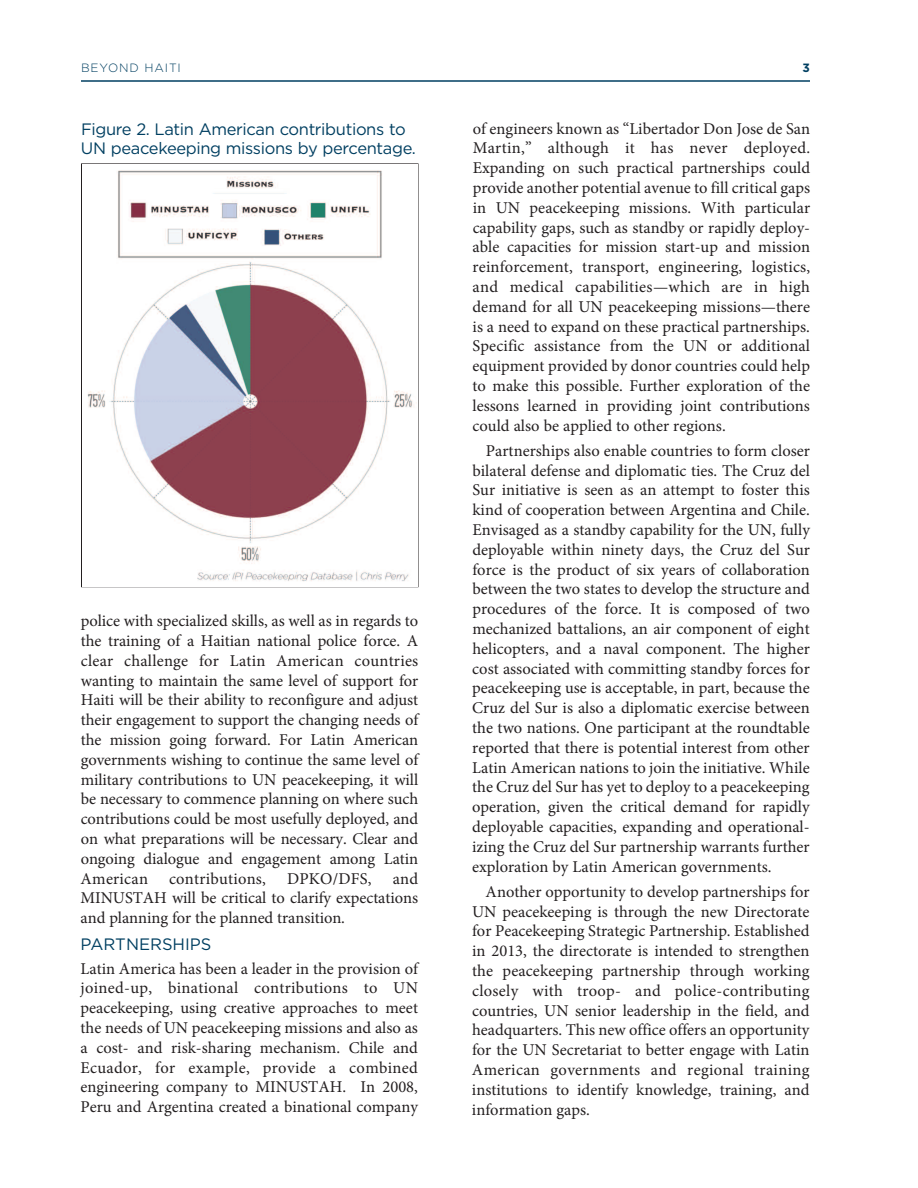
<style>
.page{position:relative;width:918px;height:1188px;background:#fff}
.page>*{position:absolute;margin:0;border:0;box-sizing:border-box;transform-origin:0 0}
.t1{font:16.5px/19.8px "Minion Pro";color:#231f20;text-align:justify}
.t2{font:16.5px/19.8px "Gotham";letter-spacing:-.02em;color:#003f61}
.t3{font:16.5px "Gotham";color:#003f61}
.t4{font:300 12px "Gotham";letter-spacing:.07em;color:#003f61}
.t5{font:700 12px "Gotham";color:#003f61}
</style>
<div class="page">
<hr style="left:81px;top:80px;width:729px;height:2px;background:#003f61">
<img style="left:87px;top:170px;width:330px;height:412px">
<p class="t4" style="left:81px;top:61px;width:101px">BEYOND HAITI</p>
<p class="t5" style="left:803px;top:61px;width:9px">3</p>
<p class="t2" style="left:81px;top:119px;width:336px">Figure 2. Latin American contributions to<br>UN peacekeeping missions by percentage.</p>
<p class="t1" style="left:81px;top:613px;width:339px">police with specialized skills, as well as in regards to the training of a Haitian national police force. A clear challenge for Latin American countries wanting to maintain the same level of support for Haiti will be their ability to reconfigure and adjust their engagement to support the changing needs of the mission going forward. For Latin American governments wishing to continue the same level of military contributions to UN peacekeeping, it will be necessary to commence planning on where such contributions could be most usefully deployed, and on what preparations will be necessary. Clear and ongoing dialogue and engagement among Latin American</p>
<p class="t1" style="left:81px;top:870px;width:339px;text-indent:312px">and MINUSTAH will be critical to clarify expectations and planning for the planned transition.</p>
<p class="t3" style="left:81px;top:934px;width:132px">PARTNERSHIPS</p>
<p class="t1" style="left:80px;top:960px;width:339px">Latin America has been a leader in the provision of joined-up, binational contributions to UN peacekeeping, using creative approaches to meet the needs of UN peacekeeping missions and also as a cost- and risk-sharing mechanism. Chile and Ecuador, for example, provide a combined engineering company to MINUSTAH. In 2008, Peru and Argentina created a binational company</p>
<p class="t1" style="left:169px;top:870px;width:98px">contributions,</p>
<p class="t1" style="left:287px;top:870px;width:86px">DPKO/DFS,</p>
<p class="t1" style="left:473px;top:120px;width:339px">of engineers known as “Libertador Don Jose de San Martin,” although it has never deployed.<br>Expanding on such practical partnerships could provide another potential avenue to fill critical gaps in UN peacekeeping missions. With particular capability gaps, such as standby or rapidly deploy&shy;able capacities for mission start-up and mission reinforcement, transport, engineering, logistics, and medical capabilities—which are in high demand for all UN peacekeeping missions—there is a need to expand on these practical partnerships.<br>Specific assistance from the UN or additional equipment provided by donor countries could help to make this possible. Further exploration of the lessons learned in providing joint contributions could also be applied to other regions.</p>
<p class="t1" style="left:472px;top:442px;width:339px;text-indent:14px">Partnerships also enable countries to form closer bilateral defense and diplomatic ties. The Cruz del Sur initiative is seen as an attempt to foster this kind of cooperation between Argentina and Chile.<br>Envisaged as a standby capability for the UN, fully deployable within ninety days, the Cruz del Sur force is the product of six years of collaboration between the two states to develop the structure and procedures of the force. It is composed of two mechanized battalions, an air component of eight helicopters, and a naval component. The higher cost associated with committing standby forces for peacekeeping use is acceptable, in part, because the Cruz del Sur is also a diplomatic exercise between the two nations. One participant at the roundtable reported that there is potential interest from other Latin American nations to join the initiative. While the Cruz del Sur has yet to deploy to a peacekeeping operation, given the critical demand for rapidly deployable capacities, expanding and operational&shy;izing the Cruz del Sur partnership warrants further exploration by Latin American governments.</p>
<p class="t1" style="left:472px;top:883px;width:339px;text-indent:14px">Another opportunity to develop partnerships for UN peacekeeping is through the new Directorate for Peacekeeping Strategic Partnership. Established in 2013, the directorate is intended to strengthen the peacekeeping partnership through working closely with troop- and police-contributing countries, UN senior leadership in the field, and headquarters. This new office offers an opportunity for the UN Secretariat to better engage with Latin American governments and regional training institutions to identify knowledge, training, and information gaps.</p>
</div>
